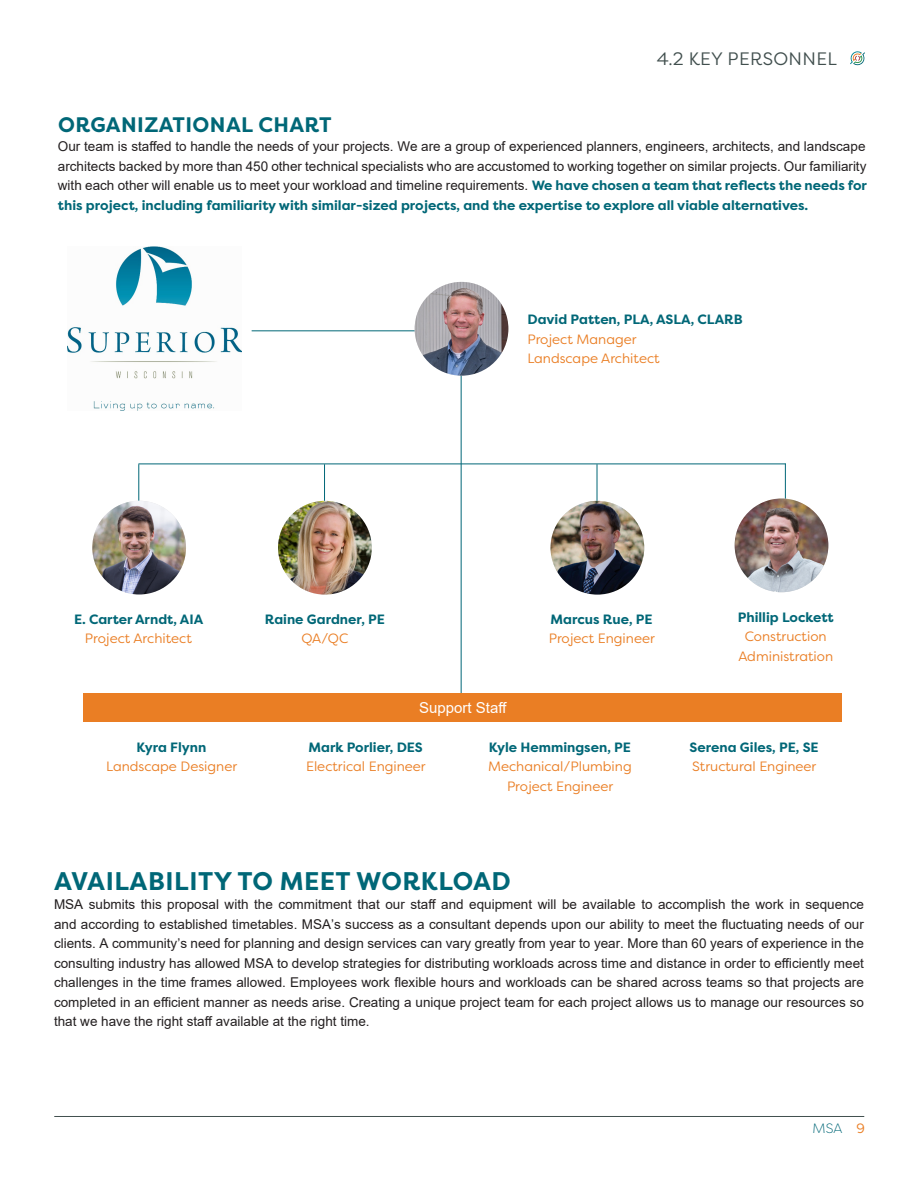
<style>
.page{position:relative;width:918px;height:1188px;background:#fff}
.page>*{position:absolute;margin:0;border:0;box-sizing:border-box;transform-origin:0 0}
.Heading_1{font:700 25.5px "Filson Pro";letter-spacing:.02em;color:#006777}
.Heading_1-2{font:700 21px "Filson Pro";letter-spacing:.02em;color:#006777}
.Section_Heading_-_Right{font:18px "Filson Pro";letter-spacing:.02em;color:#414f4e}
.Group_Heading{font:15px "Arial";color:#fff}
.Body_Text{font:13.5px/19.5px "Arial";color:#231f20;text-align:justify}
.Body_Copy{font:13.5px/19.5px "Arial";color:#231f20;text-align:justify}
.Team_-_Role{font:13.5px/19.5px "Filson Pro";color:#ea7e24;text-align:center}
.Team_-_Name{font:700 13.5px "Filson Pro";color:#006777}
.Lead_-_Name{font:700 13.5px "Filson Pro";color:#006777}
.Lead_-_Role{font:13.5px "Filson Pro";color:#ea7e24}
.t1{font:300 13.5px "Filson Pro";color:#006777}
.Pagination_-_Right{font:13.5px "Filson Pro";color:#ea7e24}
.s1{font-family:"Filson Pro";font-weight:700;color:#006777}
</style>
<div class="page">
<hr style="left:54px;top:1116px;width:810px;height:1px;background:#414f4e">
<svg style="left:850px;top:51px;width:15px;height:14px"></svg>
<hr style="left:461px;top:314px;width:1px;height:379px;background:#006777">
<hr style="left:138px;top:464px;width:1px;height:95px;background:#006777">
<hr style="left:597px;top:464px;width:1px;height:95px;background:#006777">
<hr style="left:324px;top:464px;width:1px;height:95px;background:#006777">
<hr style="left:785px;top:464px;width:1px;height:94px;background:#006777">
<img style="left:92px;top:501px;width:94px;height:93px;border-radius:47px">
<img style="left:551px;top:501px;width:93px;height:94px;border-radius:47px">
<img style="left:278px;top:501px;width:94px;height:94px;border-radius:47px">
<hr style="left:138px;top:464px;width:648px;height:1px;background:#006777">
<hr style="left:252px;top:330px;width:209px;height:1px;background:#006777">
<img style="left:415px;top:282px;width:93px;height:94px;border-radius:47px">
<img style="left:68px;top:247px;width:174px;height:163px">
<img style="left:735px;top:499px;width:93px;height:93px;border-radius:47px">
<div style="left:83px;top:693px;width:759px;height:29px;background:#ea7e24"></div>
<p class="Section_Heading_-_Right" style="left:657px;top:46px;width:182px">4.2 KEY PERSONNEL</p>
<p class="Heading_1-2" style="left:58px;top:111px;width:275px">ORGANIZATIONAL CHART</p>
<p class="Body_Copy" style="left:58px;top:136px;width:809px">Our team is staffed to handle the needs of your projects. We are a group of experienced planners, engineers, architects, and landscape</p>
<p class="Body_Copy" style="left:58px;top:156px;width:811px">architects backed by more than 450 other technical specialists who are accustomed to working together on similar projects. Our familiarity with each other will enable us to meet your workload and timeline requirements. <span class="s1">We have chosen a team that reflects the needs for this project, including familiarity with similar-sized projects, and the expertise to explore all viable alternatives.</span></p>
<p class="Lead_-_Name" style="left:527px;top:311px;width:217px">David Patten, PLA, ASLA, CLARB</p>
<p class="Lead_-_Role" style="left:527px;top:330px;width:111px">Project Manager</p>
<p class="Lead_-_Role" style="left:527px;top:349px;width:134px">Landscape Architect</p>
<p class="Lead_-_Name" style="left:74px;top:611px;width:131px">E. Carter Arndt, AIA</p>
<p class="Team_-_Role" style="left:85px;top:629px;width:109px">Project Architect</p>
<p class="Team_-_Name" style="left:136px;top:738px;width:72px">Kyra Flynn</p>
<p class="Team_-_Role" style="left:106px;top:756px;width:132px">Landscape Designer</p>
<p class="Team_-_Name" style="left:265px;top:611px;width:122px">Raine Gardner, PE</p>
<p class="Team_-_Role" style="left:301px;top:629px;width:48px">QA/QC</p>
<p class="Group_Heading" style="left:419px;top:698px;width:89px">Support Staff</p>
<p class="Team_-_Name" style="left:551px;top:611px;width:103px">Marcus Rue, PE</p>
<p class="Team_-_Role" style="left:549px;top:629px;width:108px">Project Engineer</p>
<p class="Team_-_Name" style="left:309px;top:738px;width:116px">Mark Porlier, DES</p>
<p class="Team_-_Role" style="left:306px;top:756px;width:121px">Electrical Engineer</p>
<p class="Team_-_Name" style="left:489px;top:738px;width:144px">Kyle Hemmingsen, PE</p>
<p class="Team_-_Role" style="left:488px;top:756px;width:145px">Mechanical/Plumbing</p>
<p class="Team_-_Role" style="left:507px;top:776px;width:108px">Project Engineer</p>
<p class="Team_-_Name" style="left:738px;top:608px;width:98px">Phillip Lockett</p>
<p class="Team_-_Role" style="left:738px;top:626px;width:96px">Construction<br>Administration</p>
<p class="Team_-_Name" style="left:690px;top:738px;width:131px">Serena Giles, PE, SE</p>
<p class="Team_-_Role" style="left:692px;top:756px;width:126px">Structural Engineer</p>
<p class="Heading_1" style="left:54px;top:865px;width:458px">AVAILABILITY TO MEET WORKLOAD</p>
<p class="Body_Text" style="left:54px;top:895px;width:811px">MSA submits this proposal with the commitment that our staff and equipment will be available to accomplish the work in sequence and according to established timetables. MSA’s success as a consultant depends upon our ability to meet the fluctuating needs of our clients. A community’s need for planning and design services can vary greatly from year to year. More than 60 years of experience in the consulting industry has allowed MSA to develop strategies for distributing workloads across time and distance in order to efficiently meet challenges in the time frames allowed. Employees work flexible hours and workloads can be shared across teams so that projects are completed in an efficient manner as needs arise. Creating a unique project team for each project allows us to manage our resources so that we have the right staff available at the right time.</p>
<p class="t1" style="left:812px;top:1120px;width:32px">MSA</p>
<p class="Pagination_-_Right" style="left:857px;top:1120px;width:10px">9</p>
</div>
